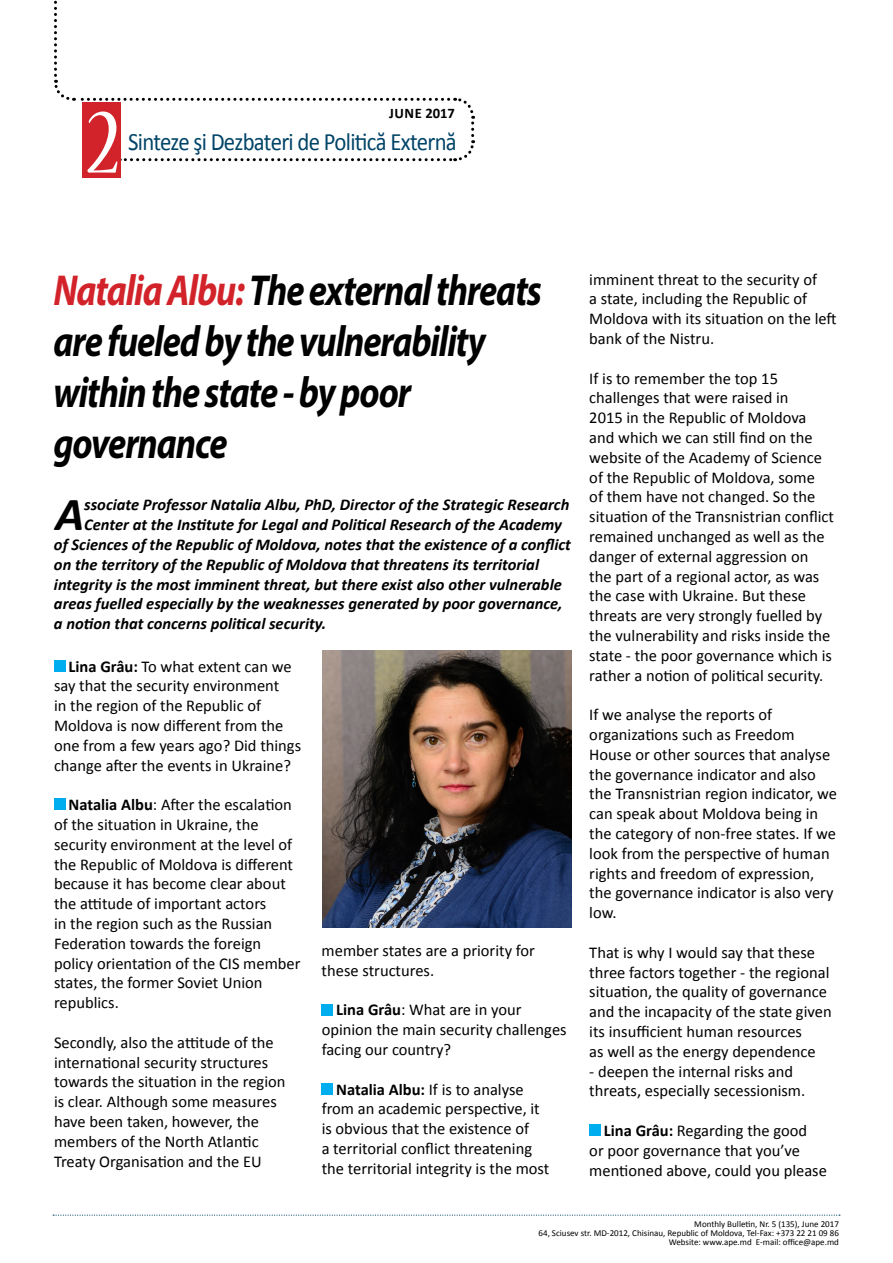
<style>
.page{position:relative;width:893px;height:1263px;background:#fff}
.page>*{position:absolute;margin:0;border:0;box-sizing:border-box;transform-origin:0 0}
.t1{font:condensed 102px "Nueva Std";color:#fff}
.t2{font:italic 700 47.7px "Calibri";color:#000}
.t3{font:italic 700 43.5px/51px "Myriad Pro";letter-spacing:-.03em;color:#000;scale:.83 1}
.t4{font:25.05px "Calibri";letter-spacing:-.03em;color:#004468;scale:.91 1}
.t5{font:16.5px/19.8px "Calibri";color:#000}
.t6{font:italic 700 16.5px "Calibri";color:#000}
.t7{font:700 14.55px "Calibri";letter-spacing:.02em;color:#000}
.t8{font:9px/9px "Calibri";color:#000;text-align:right}
.s1{color:#d2232a}
.s2{font-weight:700}
</style>
<div class="page">
<svg style="left:54px;top:0;width:422px;height:162px"></svg>
<div style="left:82px;top:102px;width:38px;height:76px;background:#d2232a"></div>
<svg style="left:53px;top:1214px;width:787px;height:2px"></svg>
<div style="left:589px;top:1124px;width:12px;height:12px;background:#00aeef"></div>
<img style="left:323px;top:651px;width:248px;height:276px">
<div style="left:54px;top:660px;width:12px;height:11px;background:#00aeef"></div>
<div style="left:54px;top:799px;width:12px;height:11px;background:#00aeef"></div>
<div style="left:322px;top:1004px;width:11px;height:11px;background:#00aeef"></div>
<div style="left:322px;top:1083px;width:11px;height:11px;background:#00aeef"></div>
<h1 class="t1" style="left:87px;top:96px;width:34px">2</h1>
<p class="t7" style="left:389px;top:104px;width:67px">JUNE 2017</p>
<h3 class="t4" style="left:128px;top:126px;width:363px">Sinteze şi Dezbateri de Politică Externă</h3>
<h3 class="t3" style="left:53px;top:263px;width:590px"><span class="s1">Natalia Albu:</span> The external threats are fueled by the vulnerability within the state - by poor governance</h3>
<p class="t5" style="left:589px;top:269px;width:249px">imminent threat to the security of<br>a state, including the Republic of<br>Moldova with its situation on the left bank of the Nistru.</p>
<p class="t5" style="left:589px;top:368px;width:246px">If is to remember the top 15 challenges that were raised in<br>2015 in the Republic of Moldova and which we can still find on the website of the Academy of Science of the Republic of Moldova, some<br>of them have not changed. So the situation of the Transnistrian conflict remained unchanged as well as the danger of external aggression on the part of a regional actor, as was the case with Ukraine. But these threats are very strongly fuelled by the vulnerability and risks inside the state - the poor governance which is rather a notion of political security.</p>
<p class="t5" style="left:589px;top:705px;width:249px">If we analyse the reports of organizations such as Freedom<br>House or other sources that analyse the governance indicator and also the Transnistrian region indicator, we can speak about Moldova being in the category of non-free states. If we look from the perspective of human rights and freedom of expression, the governance indicator is also very low.</p>
<p class="t5" style="left:589px;top:942px;width:244px">That is why I would say that these three factors together - the regional situation, the quality of governance and the incapacity of the state given its insufficient human resources<br>as well as the energy dependence</p>
<p class="t5" style="left:589px;top:1061px;width:217px">- deepen the internal risks and threats, especially secessionism.</p>
<p class="t5" style="left:589px;top:1121px;width:239px;text-indent:15px"><span class="s2">Lina Grâu:</span> Regarding the good<br>or poor governance that you’ve mentioned above, could you please</p>
<h2 class="t2" style="left:55px;top:484px;width:30px">A</h2>
<p class="t6" style="left:84px;top:494px;width:487px">ssociate Professor Natalia Albu, PhD, Director of the Strategic Research</p>
<p class="t6" style="left:84px;top:514px;width:479px">Center at the Institute for Legal and Political Research of the Academy</p>
<p class="t6" style="left:54px;top:534px;width:518px">of Sciences of the Republic of Moldova, notes that the existence of a conflict</p>
<p class="t6" style="left:54px;top:554px;width:487px">on the territory of the Republic of Moldova that threatens its territorial</p>
<p class="t6" style="left:54px;top:574px;width:509px">integrity is the most imminent threat, but there exist also other vulnerable</p>
<p class="t6" style="left:54px;top:593px;width:510px">areas fuelled especially by the weaknesses generated by poor governance,</p>
<p class="t6" style="left:54px;top:613px;width:274px">a notion that concerns political security.</p>
<p class="t5" style="left:54px;top:656px;width:249px;text-indent:15px"><span class="s2">Lina Grâu:</span> To what extent can we say that the security environment<br>in the region of the Republic of Moldova is now different from the one from a few years ago? Did things change after the events in Ukraine?</p>
<p class="t5" style="left:54px;top:795px;width:248px;text-indent:15px"><span class="s2">Natalia Albu</span>: After the escalation of the situation in Ukraine, the security environment at the level of the Republic of Moldova is different because it has become clear about the attitude of important actors<br>in the region such as the Russian<br>Federation towards the foreign policy orientation of the CIS member states, the former Soviet Union republics.</p>
<p class="t5" style="left:54px;top:1032px;width:233px">Secondly, also the attitude of the international security structures towards the situation in the region is clear. Although some measures have been taken, however, the members of the North Atlantic<br>Treaty Organisation and the EU</p>
<p class="t5" style="left:322px;top:941px;width:215px">member states are a priority for these structures.</p>
<p class="t5" style="left:322px;top:1000px;width:246px;text-indent:15px"><span class="s2">Lina Grâu</span>: What are in your opinion the main security challenges facing our country?</p>
<p class="t5" style="left:322px;top:1079px;width:229px;text-indent:15px"><span class="s2">Natalia Albu:</span> If is to analyse from an academic perspective, it is obvious that the existence of<br>a territorial conflict threatening the territorial integrity is the most</p>
<p class="t8" style="left:539px;top:1219px;width:302px">Monthly Bulletin, Nr. 5 (135), June 2017<br>64, Sciusev str. MD-2012, Chisinau, Republic of Moldova, Tel-Fax: +373 22 21 09 86<br>Website: www.ape.md E-mail: office@ape.md</p>
</div>
